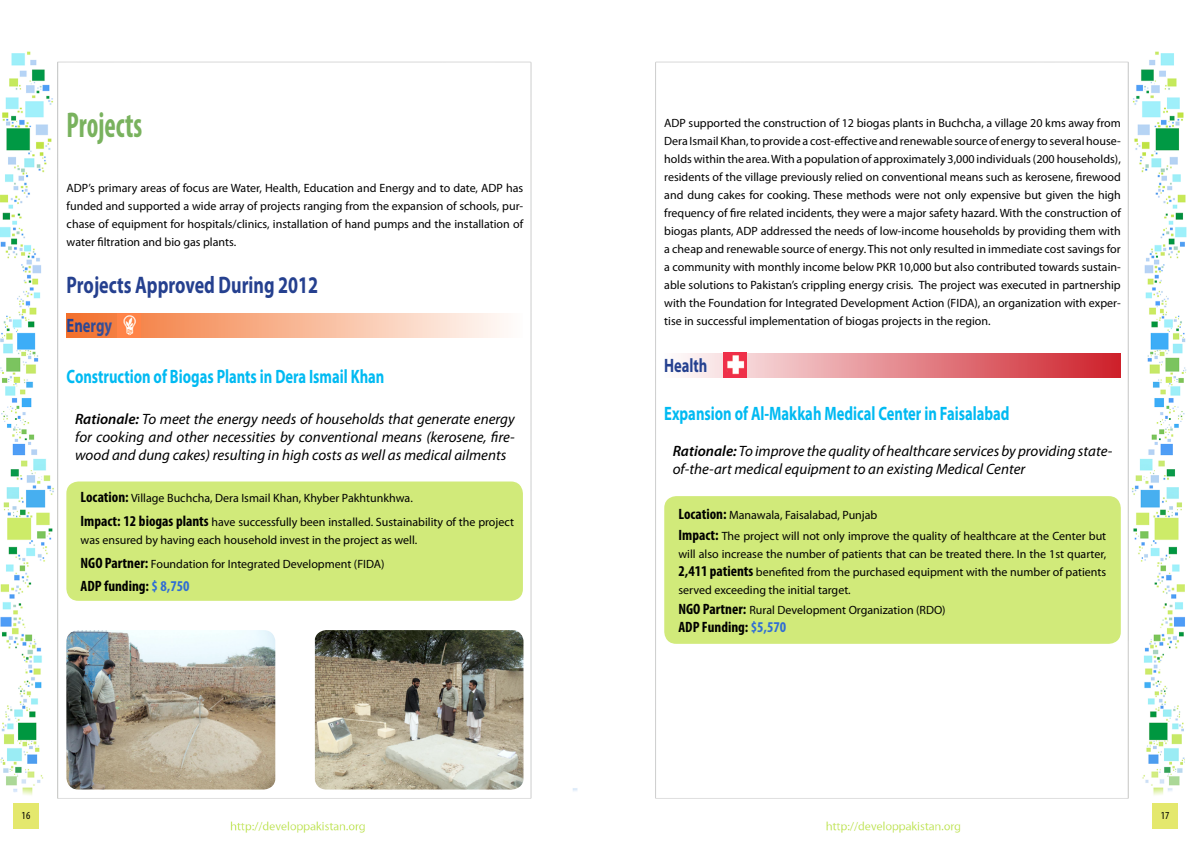
<style>
.page{position:relative;width:1191px;height:842px;background:#fff}
.page>*{position:absolute;margin:0;border:0;box-sizing:border-box;transform-origin:0 0}
.t1{font:700 condensed 36px "Myriad Pro";color:#79b25e;scale:.75 1}
.t2{font:700 24px "Myriad Pro";color:#25408f;scale:.75 1}
.t3{font:700 19.4px "Myriad Pro";color:#00baf2;scale:.75 1}
.t4{font:700 19.4px "Myriad Pro";color:#25408f;scale:.75 1}
.t5{font:italic 15px/18px "Myriad Pro";color:#000;text-align:justify}
.t6{font:700 condensed 15px "Myriad Pro";color:#000}
.t7{font:12px/18px "Myriad Pro";color:#000;text-align:justify}
.t8{font:condensed 10.8px "Myriad Pro";color:#000}
.s1{font-weight:600}
.s2{font-weight:700;font-stretch:condensed;font-size:15px}
.s3{color:#306ed4}
</style>
<div class="page">
<img style="left:0;top:51px;width:1187px;height:782px">
<div style="left:13px;top:803px;width:26px;height:26px;background:#e4e86d"></div>
<div style="left:1152px;top:803px;width:25px;height:26px;background:#e4e86d"></div>
<img style="left:66px;top:630px;width:209px;height:159px">
<div style="left:66px;top:481px;width:457px;height:120px;background:#d1ea7a;border-radius:12px"></div>
<img style="left:315px;top:630px;width:208px;height:159px">
<div style="left:67px;top:313px;width:456px;height:25px;background:linear-gradient(to right,#f3702c,#fefdfc)"></div>
<div style="left:664px;top:496px;width:456px;height:148px;background:#d1ea7a;border-radius:12px"></div>
<div style="left:664px;top:353px;width:456px;height:24px;background:linear-gradient(to right,#fefbfb,#ce212b)"></div>
<img style="left:118px;top:313px;width:23px;height:25px">
<img style="left:723px;top:353px;width:23px;height:24px">
<h1 class="t1" style="left:67px;top:103px;width:102px">Projects</h1>
<p class="t7" style="left:67px;top:179px;width:458px">ADP’s primary areas of focus are Water, Health, Education and Energy and to date, ADP has funded and supported a wide array of projects ranging from the expansion of schools, pur&shy;chase of equipment for hospitals/clinics, installation of hand pumps and the installation of water filtration and bio gas plants.</p>
<h2 class="t2" style="left:67px;top:269px;width:337px">Projects Approved During 2012</h2>
<h3 class="t4" style="left:67px;top:313px;width:62px">Energy</h3>
<h3 class="t3" style="left:67px;top:363px;width:425px">Construction of Biogas Plants in Dera Ismail Khan</h3>
<p class="t5" style="left:75px;top:409px;width:441px"><span class="s1">Rationale:</span> To meet the energy needs of households that generate energy for cooking and other necessities by conventional means (kerosene, fire&shy;wood and dung cakes) resulting in high costs as well as medical ailments</p>
<p class="t7" style="left:81px;top:486px;width:435px;line-height:23.7px"><span class="s2">Location:</span> Village Buchcha, Dera Ismail Khan, Khyber Pakhtunkhwa.<br><span class="s2">Impact: 12 biogas plants</span> have successfully been installed. Sustainability of the project</p>
<p class="t7" style="left:81px;top:528px;width:338px;line-height:23.7px">was ensured by having each household invest in the project as well.<br><span class="s2">NGO Partner:</span> Foundation for Integrated Development (FIDA)</p>
<p class="t6" style="left:81px;top:577px;width:110px">ADP funding: <span class="s3">$ 8,750</span></p>
<p class="t7" style="left:664px;top:114px;width:458px">ADP supported the construction of 12 biogas plants in Buchcha, a village 20 kms away from Dera Ismail Khan, to provide a cost-effective and renewable source of energy to several house&shy;holds within the area. With a population of approximately 3,000 individuals (200 households), residents of the village previously relied on conventional means such as kerosene, firewood and dung cakes for cooking. These methods were not only expensive but given the high frequency of fire related incidents, they were a major safety hazard. With the construction of biogas plants, ADP addressed the needs of low-income households by providing them with a cheap and renewable source of energy. This not only resulted in immediate cost savings for a community with monthly income below PKR 10,000 but also contributed towards sustain&shy;able solutions to Pakistan’s crippling energy crisis. The project was executed in partnership with the Foundation for Integrated Development Action (FIDA), an organization with exper&shy;tise in successful implementation of biogas projects in the region.</p>
<h3 class="t4" style="left:664px;top:352px;width:59px">Health</h3>
<h3 class="t3" style="left:664px;top:401px;width:462px">Expansion of Al-Makkah Medical Center in Faisalabad</h3>
<p class="t5" style="left:673px;top:442px;width:441px"><span class="s1">Rationale:</span> To improve the quality of healthcare services by providing state&shy;of-the-art medical equipment to an existing Medical Center</p>
<p class="t7" style="left:678px;top:504px;width:429px;line-height:20.8px"><span class="s2">Location:</span> Manawala, Faisalabad, Punjab<br><span class="s2">Impact:</span> The project will not only improve the quality of healthcare at the Center but</p>
<p class="t7" style="left:678px;top:544px;width:429px">will also increase the number of patients that can be treated there. In the 1st quarter, <span class="s2">2,411 patients</span> benefited from the purchased equipment with the number of patients served exceeding the initial target.</p>
<p class="t7" style="left:678px;top:601px;width:269px"><span class="s2">NGO Partner:</span> Rural Development Organization (RDO)</p>
<p class="t6" style="left:678px;top:618px;width:109px">ADP Funding: <span class="s3">$5,570</span></p>
<p class="t8" style="left:22px;top:808px;width:10px">16</p>
<p class="t8" style="left:1160px;top:808px;width:10px">17</p>
</div>
